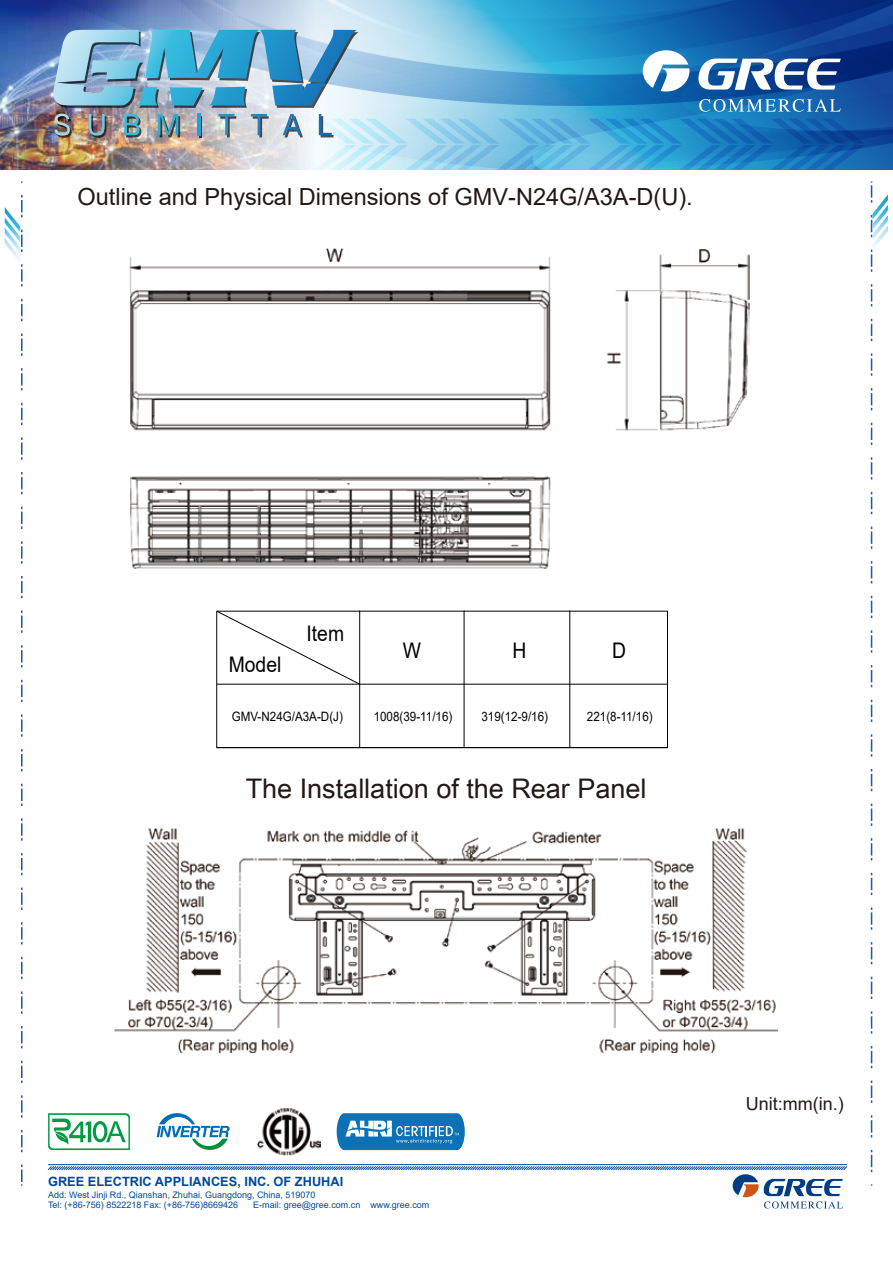
<style>
.page{position:relative;width:893px;height:1263px;background:#fff}
.page>*{position:absolute;margin:0;border:0;box-sizing:border-box;transform-origin:0 0}
.t1{font:27px "Arial Unicode MS";color:#221815}
.t2{font:23.55px "Arial";color:#221815}
.t3{font:21.45px "Arial";color:#040000;scale:.9 1}
.t4{font:18px "Arial";color:#221815}
.t5{font:12.9px "Arial";color:#040000;scale:.9 1}
.t6{font:700 12.75px "Arial";color:#00499e}
.t7{font:9px/10.6px "Arial";color:#00499e}
</style>
<div class="page">
<svg style="left:337px;top:1113px;width:128px;height:37px"></svg>
<img style="left:258px;top:1107px;width:62px;height:49px">
<svg style="left:48px;top:1113px;width:82px;height:37px"></svg>
<svg style="left:157px;top:1113px;width:73px;height:37px"></svg>
<hr style="left:48px;top:1164px;width:799px;height:1px;background:#00499e">
<svg style="left:21px;top:1164px;width:2px;height:21px"></svg>
<svg style="left:871px;top:182px;width:17px;height:991px"></svg>
<svg style="left:5px;top:195px;width:18px;height:957px"></svg>
<img style="left:0;top:0;width:30px;height:170px">
<img style="left:30px;top:0;width:23px;height:135px">
<hr style="left:217px;top:684px;width:450px;height:1px;background:#040000">
<hr style="left:217px;top:747px;width:450px;height:1px;background:#040000">
<hr style="left:359px;top:610px;width:1px;height:138px;background:#040000">
<hr style="left:464px;top:610px;width:1px;height:138px;background:#040000">
<hr style="left:570px;top:610px;width:1px;height:138px;background:#040000">
<svg style="left:216px;top:611px;width:144px;height:74px"></svg>
<svg style="left:47px;top:1165px;width:801px;height:43px"></svg>
<img style="left:53px;top:0;width:840px;height:170px">
<img style="left:130px;top:476px;width:421px;height:92px">
<img style="left:130px;top:248px;width:619px;height:183px">
<img style="left:115px;top:828px;width:663px;height:224px">
<h2 class="t2" style="left:77px;top:180px;width:617px">Outline and Physical Dimensions of GMV-N24G/A3A-D(U).</h2>
<h3 class="t3" style="left:306px;top:618px;width:43px">Item</h3>
<h3 class="t3" style="left:229px;top:650px;width:60px">Model</h3>
<h3 class="t5" style="left:232px;top:707px;width:125px">GMV-N24G/A3A-D(J)</h3>
<h3 class="t3" style="left:403px;top:635px;width:22px">W</h3>
<h3 class="t3" style="left:512px;top:635px;width:17px">H</h3>
<h3 class="t3" style="left:612px;top:635px;width:17px">D</h3>
<h3 class="t5" style="left:374px;top:707px;width:89px">1008(39-11/16)</h3>
<h3 class="t5" style="left:481px;top:707px;width:76px">319(12-9/16)</h3>
<h3 class="t5" style="left:587px;top:707px;width:75px">221(8-11/16)</h3>
<h1 class="t1" style="left:246px;top:769px;width:402px">The Installation of the Rear Panel</h1>
<h3 class="t6" style="left:48px;top:1173px;width:297px">GREE ELECTRIC APPLIANCES, INC. OF ZHUHAI</h3>
<p class="t7" style="left:48px;top:1189px;width:269px">Add: West Jinji Rd., Qianshan, Zhuhai, Guangdong, China, 519070<br>Tel: (+86-756) 8522218 Fax: (+86-756)8669426</p>
<p class="t7" style="left:253px;top:1200px;width:178px">E-mail: gree@gree.com.cn www.gree.com</p>
<h3 class="t4" style="left:746px;top:1091px;width:99px">Unit:mm(in.)</h3>
</div>
